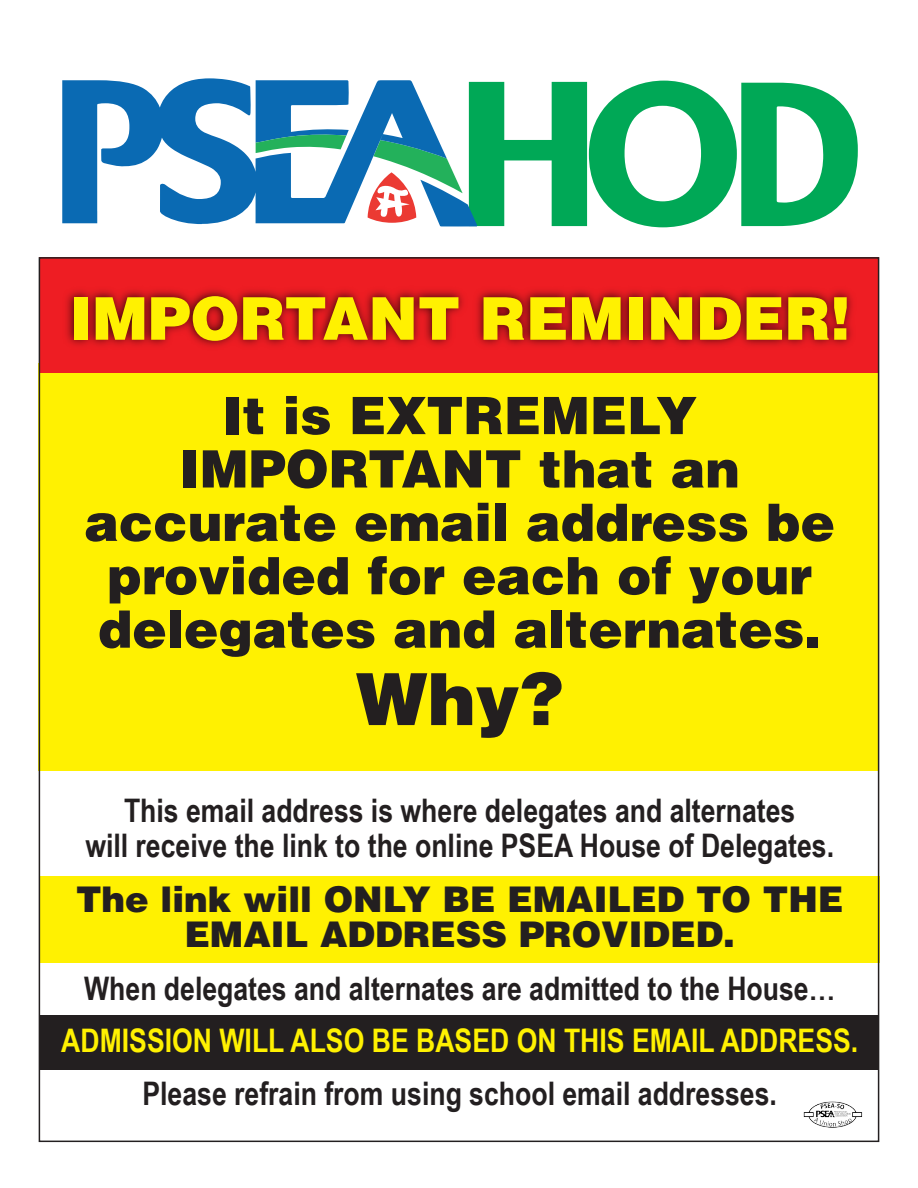
<style>
.page{position:relative;width:918px;height:1188px;background:#fff}
.page>*{position:absolute;margin:0;border:0;box-sizing:border-box;transform-origin:0 0}
.t1{font:209.55px "Psea Sans";color:#00a856}
.t2{font:900 72px "Helvetica";color:#231f20}
.t3{font:900 58.95px "Helvetica";color:#fff101}
.t4{font:900 51.6px/53.4px "Helvetica";color:#231f20;text-align:center}
.t5{font:900 35.4px/35.1px "Helvetica";color:#231f20;text-align:center}
.t6{font:700 32.4px "Arial Narrow";color:#231f20}
.t7{font:700 32.4px "Arial Narrow";color:#fff101}
</style>
<div class="page">
<div style="left:39px;top:877px;width:841px;height:86px;background:#fff101"></div>
<div style="left:39px;top:363px;width:840px;height:408px;background:#fff101"></div>
<svg style="left:447px;top:159px;width:28px;height:61px"></svg>
<svg style="left:62px;top:78px;width:385px;height:142px;fill:#0a6ab3"></svg>
<div style="left:39px;top:1015px;width:840px;height:55px;background:#231f20"></div>
<img style="left:38px;top:220px;width:842px;height:261px">
<img style="left:803px;top:1101px;width:60px;height:27px">
<p class="t1" style="left:454px;top:31px;width:406px">HOD</p>
<p class="t3" style="left:69px;top:297px;width:783px">IMPORTANT REMINDER!</p>
<p class="t4" style="left:84px;top:393px;width:752px">It is EXTREMELY<br>IMPORTANT that an accurate email address be provided for each of your</p>
<p class="t4" style="left:98px;top:607px;width:725px">delegates and alternates.</p>
<p class="t2" style="left:356px;top:673px;width:210px">Why?</p>
<p class="t6" style="left:124px;top:792px;width:673px">This email address is where delegates and alternates</p>
<p class="t6" style="left:85px;top:827px;width:750px">will receive the link to the online PSEA House of Delegates.</p>
<p class="t5" style="left:76px;top:885px;width:769px">The link will ONLY BE EMAILED TO THE<br>EMAIL ADDRESS PROVIDED.</p>
<p class="t6" style="left:84px;top:970px;width:753px">When delegates and alternates are admitted to the House…</p>
<p class="t7" style="left:61px;top:1022px;width:798px">ADMISSION WILL ALSO BE BASED ON THIS EMAIL ADDRESS.</p>
<p class="t6" style="left:143px;top:1075px;width:636px">Please refrain from using school email addresses.</p>
</div>
